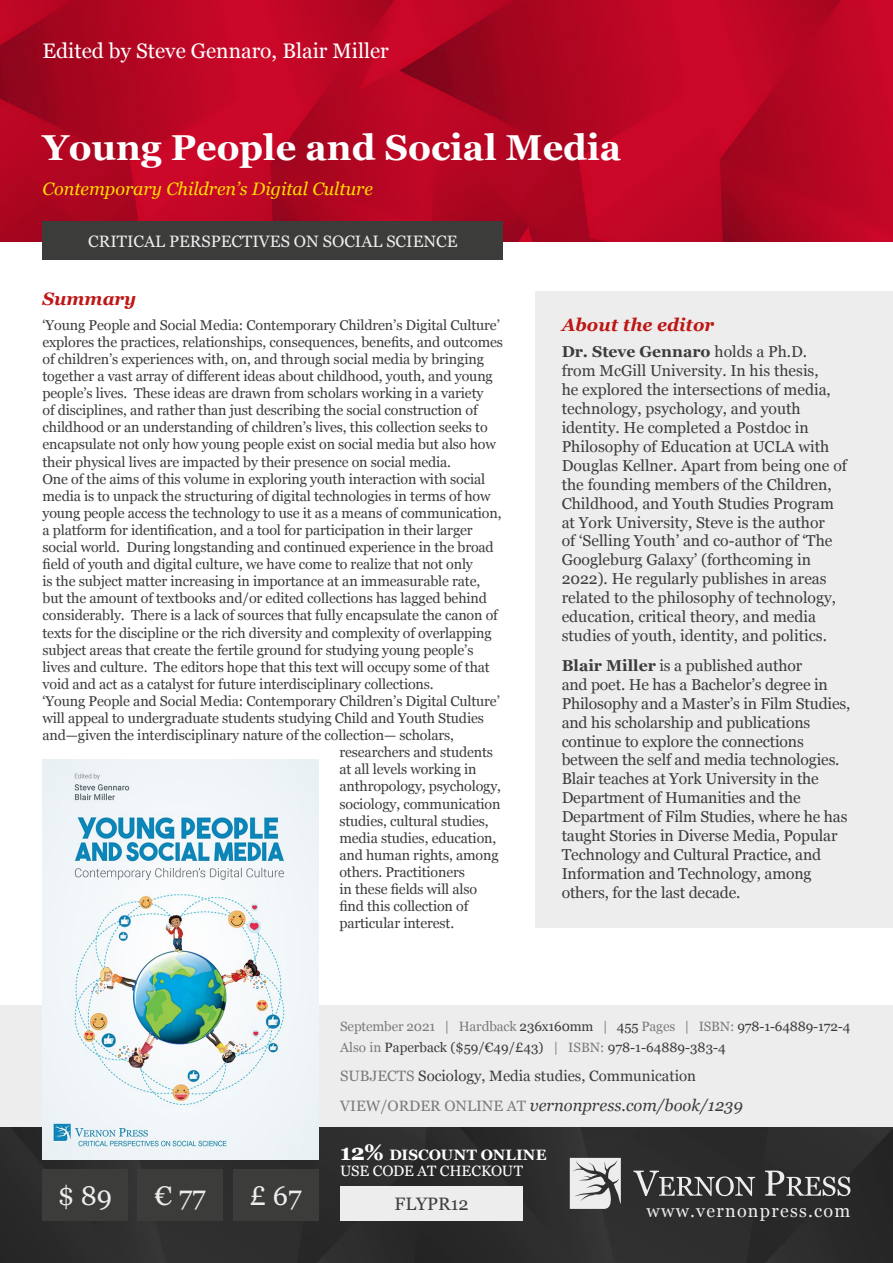
<style>
.page{position:relative;width:893px;height:1263px;background:#fff}
.page>*{position:absolute;margin:0;border:0;box-sizing:border-box;transform-origin:0 0}
.t1{font:700 36px "Georgia";color:#fff}
.t2{font:27px "Georgia";color:#ededed}
.t3{font:21px "Georgia";color:#fff}
.t4{font:italic 18px "Georgia";color:#fd0}
.t5{font:italic 700 18px "Georgia";color:#be1716}
.t6{font:18px "Georgia";letter-spacing:.07em;color:#ededed}
.t7{font:18px "Georgia";color:#404040}
.t8{font:italic 16.5px "Georgia";color:#3c3c3b}
.t9{font:16.5px "Georgia";color:#ededed}
.t10{font:15.75px/18.9px "Georgia";color:#3c3c3b}
.t11{font:15px "Georgia";color:#3c3c3b}
.t12{font:15px/16.5px "Georgia";letter-spacing:-.015em;color:#fff}
.t13{font:14.25px "Georgia";letter-spacing:-.01em;color:#3c3c3b}
.t14{font:13.5px/21px "Georgia";letter-spacing:-.01em;color:#3c3c3b}
.s1{font-weight:700}
.s2{color:#7c7b7b}
.s3{font-style:normal;font-size:15px;color:#7c7b7b}
.s4{font-weight:700;font-size:22.5px}
</style>
<div class="page">
<img style="left:0;top:0;width:893px;height:242px">
<div style="left:0;top:1127px;width:893px;height:136px;background:#2d2d2d"></div>
<svg style="left:633px;top:1170px;width:122px;height:26px;background:#5b5b5b"></svg>
<svg style="left:765px;top:1170px;width:85px;height:26px;background:#636363"></svg>
<svg style="left:570px;top:1158px;width:51px;height:51px;background:#c2c2c2"></svg>
<div style="left:43px;top:1169px;width:85px;height:51px;background:#3c3c3b"></div>
<div style="left:138px;top:1169px;width:85px;height:51px;background:#3c3c3b"></div>
<div style="left:233px;top:1169px;width:85px;height:51px;background:#3c3c3b"></div>
<div style="left:340px;top:1186px;width:183px;height:34px;background:#ededed"></div>
<div style="left:535px;top:291px;width:358px;height:637px;background:#ededed"></div>
<div style="left:43px;top:221px;width:460px;height:38px;background:#3c3c3b"></div>
<div style="left:0;top:1005px;width:893px;height:122px;background:#ededed"></div>
<img style="left:43px;top:759px;width:275px;height:400px">
<h3 class="t3" style="left:43px;top:36px;width:348px">Edited by Steve Gennaro, Blair Miller</h3>
<h1 class="t1" style="left:43px;top:120px;width:580px">Young People and Social Media</h1>
<p class="t4" style="left:43px;top:175px;width:332px">Contemporary Children’s Digital Culture</p>
<p class="t9" style="left:88px;top:229px;width:371px">CRITICAL PERSPECTIVES ON SOCIAL SCIENCE</p>
<p class="t5" style="left:43px;top:285px;width:95px">Summary</p>
<p class="t13" style="left:43px;top:314px;width:459px">‘Young People and Social Media: Contemporary Children’s Digital Culture’</p>
<p class="t13" style="left:43px;top:331px;width:462px">explores the practices, relationships, consequences, benefits, and outcomes</p>
<p class="t13" style="left:43px;top:349px;width:443px">of children’s experiences with, on, and through social media by bringing</p>
<p class="t13" style="left:43px;top:366px;width:452px">together a vast array of different ideas about childhood, youth, and young</p>
<p class="t13" style="left:43px;top:383px;width:442px">people’s lives. These ideas are drawn from scholars working in a variety</p>
<p class="t13" style="left:43px;top:400px;width:437px">of disciplines, and rather than just describing the social construction of</p>
<p class="t13" style="left:43px;top:417px;width:447px">childhood or an understanding of children’s lives, this collection seeks to</p>
<p class="t13" style="left:43px;top:434px;width:455px">encapsulate not only how young people exist on social media but also how</p>
<p class="t13" style="left:43px;top:451px;width:410px">their physical lives are impacted by their presence on social media.</p>
<p class="t13" style="left:43px;top:468px;width:444px">One of the aims of this volume in exploring youth interaction with social</p>
<p class="t13" style="left:43px;top:485px;width:450px">media is to unpack the structuring of digital technologies in terms of how</p>
<p class="t13" style="left:43px;top:502px;width:461px">young people access the technology to use it as a means of communication,</p>
<p class="t13" style="left:43px;top:520px;width:432px">a platform for identification, and a tool for participation in their larger</p>
<p class="t13" style="left:43px;top:537px;width:453px">social world. During longstanding and continued experience in the broad</p>
<p class="t13" style="left:43px;top:554px;width:432px">field of youth and digital culture, we have come to realize that not only</p>
<p class="t13" style="left:43px;top:571px;width:439px">is the subject matter increasing in importance at an immeasurable rate,</p>
<p class="t13" style="left:43px;top:588px;width:446px">but the amount of textbooks and/or edited collections has lagged behind</p>
<p class="t13" style="left:43px;top:605px;width:457px">considerably. There is a lack of sources that fully encapsulate the canon of</p>
<p class="t13" style="left:43px;top:622px;width:451px">texts for the discipline or the rich diversity and complexity of overlapping</p>
<p class="t13" style="left:43px;top:639px;width:432px">subject areas that create the fertile ground for studying young people’s</p>
<p class="t13" style="left:43px;top:656px;width:449px">lives and culture. The editors hope that this text will occupy some of that</p>
<p class="t13" style="left:43px;top:673px;width:393px">void and act as a catalyst for future interdisciplinary collections.</p>
<p class="t13" style="left:43px;top:691px;width:459px">‘Young People and Social Media: Contemporary Children’s Digital Culture’</p>
<p class="t13" style="left:43px;top:708px;width:443px">will appeal to undergraduate students studying Child and Youth Studies</p>
<p class="t13" style="left:43px;top:725px;width:413px">and—given the interdisciplinary nature of the collection— scholars,</p>
<p class="t13" style="left:339px;top:742px;width:155px">researchers and students</p>
<p class="t13" style="left:339px;top:759px;width:139px">at all levels working in</p>
<p class="t13" style="left:339px;top:776px;width:163px">anthropology, psychology,</p>
<p class="t13" style="left:339px;top:793px;width:163px">sociology, communication</p>
<p class="t13" style="left:339px;top:810px;width:151px">studies, cultural studies,</p>
<p class="t13" style="left:339px;top:827px;width:158px">media studies, education,</p>
<p class="t13" style="left:339px;top:844px;width:161px">and human rights, among</p>
<p class="t13" style="left:339px;top:862px;width:127px">others. Practitioners</p>
<p class="t13" style="left:339px;top:879px;width:139px">in these fields will also</p>
<p class="t13" style="left:339px;top:896px;width:130px">find this collection of</p>
<p class="t13" style="left:339px;top:913px;width:116px">particular interest.</p>
<p class="t5" style="left:562px;top:312px;width:154px">About the editor</p>
<p class="t10" style="left:562px;top:342px;width:287px"><span class="s1">Dr. Steve Gennaro</span> holds a Ph.D.<br>from McGill University. In his thesis,<br>he explored the intersections of media, technology, psychology, and youth identity. He completed a Postdoc in Philosophy of Education at UCLA with Douglas Kellner. Apart from being one of the founding members of the Children, Childhood, and Youth Studies Program at York University, Steve is the author<br>of ‘Selling Youth’ and co-author of ‘The Googleburg Galaxy’ (forthcoming in 2022). He regularly publishes in areas related to the philosophy of technology, education, critical theory, and media studies of youth, identity, and politics.</p>
<p class="t10" style="left:562px;top:655px;width:290px"><span class="s1">Blair Miller</span> is a published author<br>and poet. He has a Bachelor’s degree in Philosophy and a Master’s in Film Studies, and his scholarship and publications continue to explore the connections between the self and media technologies.<br>Blair teaches at York University in the Department of Humanities and the Department of Film Studies, where he has taught Stories in Diverse Media, Popular Technology and Cultural Practice, and Information and Technology, among others, for the last decade.</p>
<p class="t14" style="left:340px;top:1015px;width:512px"><span class="s2">September 2021 | Hardback</span> 236x160mm <span class="s2">|</span> 455 <span class="s2">Pages | ISBN:</span> 978-1-64889-172-4<br><span class="s2">Also in</span> Paperback ($59/€49/£43) <span class="s2">| ISBN:</span> 978-1-64889-383-4</p>
<p class="t11" style="left:340px;top:1065px;width:357px"><span class="s2">SUBJECTS</span> Sociology, Media studies, Communication</p>
<p class="t8" style="left:340px;top:1093px;width:404px"><span class="s3">VIEW/ORDER ONLINE AT</span> vernonpress.com/book/1239</p>
<p class="t12" style="left:340px;top:1146px;width:208px"><span class="s4">12%</span> <span class="s1">DISCOUNT ONLINE<br></span>USE CODE AT CHECKOUT</p>
<h2 class="t2" style="left:58px;top:1176px;width:56px">$ 89</h2>
<h2 class="t2" style="left:155px;top:1176px;width:52px">€ 77</h2>
<h2 class="t2" style="left:250px;top:1176px;width:54px">£ 67</h2>
<p class="t7" style="left:395px;top:1191px;width:76px">FLYPR12</p>
<p class="t6" style="left:647px;top:1197px;width:205px">www.vernonpress.com</p>
</div>
